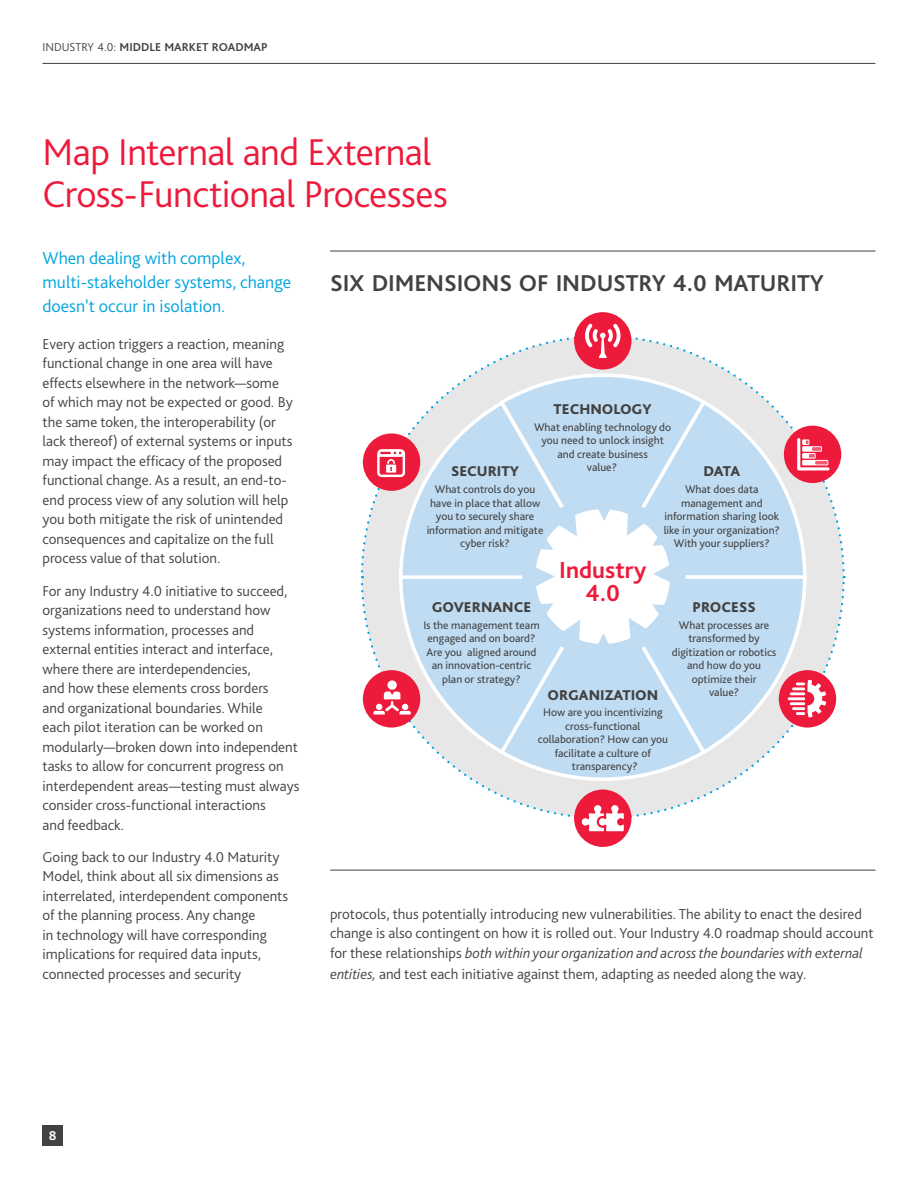
<style>
.page{position:relative;width:918px;height:1188px;background:#fff}
.page>*{position:absolute;margin:0;border:0;box-sizing:border-box;transform-origin:0 0}
.t1{font:300 39px/42px "Bliss Pro";letter-spacing:-.015em;color:#ed1a3b}
.t2{font:700 24.3px/23px "Bliss Pro";color:#ed1a3b;text-align:center}
.t3{font:700 24px "Bliss Pro";letter-spacing:-.005em;color:#424241}
.t4{font:300 18px/24px "Bliss Pro";color:#00a4df}
.t5{font:300 15px/19.5px "Bliss Pro";color:#424241}
.t6{font:800 14.85px "Bliss Pro";color:#424241}
.t7{font:700 13.5px "Bliss Pro";color:#fff}
.t8{font:700 12px "Bliss Pro";color:#424241}
.t9{font:11.55px/13.5px "Bliss Pro";color:#424241;text-align:center}
.s1{font-weight:300}
.s2{font-style:italic}
</style>
<div class="page">
<svg style="left:608px;top:578px;width:237px;height:242px"></svg>
<svg style="left:619px;top:334px;width:226px;height:239px"></svg>
<svg style="left:360px;top:334px;width:226px;height:242px"></svg>
<svg style="left:361px;top:582px;width:236px;height:235px"></svg>
<div style="left:574px;top:312px;width:57px;height:58px;background:#ed1a3b;border-radius:50%"></div>
<svg style="left:585px;top:324px;width:36px;height:34px"></svg>
<div style="left:363px;top:433px;width:57px;height:58px;background:#ed1a3b;border-radius:50%"></div>
<div style="left:784px;top:426px;width:57px;height:57px;background:#ed1a3b;border-radius:50%"></div>
<div style="left:363px;top:670px;width:57px;height:58px;background:#ed1a3b;border-radius:50%"></div>
<div style="left:574px;top:790px;width:57px;height:57px;background:#ed1a3b;border-radius:50%"></div>
<svg style="left:582px;top:805px;width:42px;height:26px"></svg>
<div style="left:779px;top:670px;width:57px;height:58px;background:#ed1a3b;border-radius:50%"></div>
<svg style="left:373px;top:365px;width:457px;height:425px"></svg>
<hr style="left:330px;top:251px;width:545px;height:1px;background:#424241">
<hr style="left:330px;top:870px;width:545px;height:1px;background:#424241">
<div style="left:43px;top:1125px;width:20px;height:20px;background:#424241"></div>
<hr style="left:43px;top:63px;width:832px;height:1px;background:#424241">
<p class="t8" style="left:43px;top:40px;width:227px"><span class="s1">INDUSTRY 4.0:</span> MIDDLE MARKET ROADMAP</p>
<h1 class="t1" style="left:43px;top:130px;width:407px">Map Internal and External<br>Cross‑Functional Processes</h1>
<p class="t4" style="left:43px;top:246px;width:250px">When dealing with complex, multi-stakeholder systems, change doesn’t occur in isolation.</p>
<p class="t5" style="left:43px;top:334px;width:252px">Every action triggers a reaction, meaning functional change in one area will have effects elsewhere in the network—some of which may not be expected or good. By the same token, the interoperability (or lack thereof) of external systems or inputs may impact the efficacy of the proposed functional change. As a result, an end-to&shy;end process view of any solution will help you both mitigate the risk of unintended consequences and capitalize on the full process value of that solution.</p>
<p class="t5" style="left:43px;top:581px;width:258px">For any Industry 4.0 initiative to succeed, organizations need to understand how systems information, processes and external entities interact and interface, where there are interdependencies,<br>and how these elements cross borders<br>and organizational boundaries. While<br>each pilot iteration can be worked on modularly—broken down into independent tasks to allow for concurrent progress on interdependent areas—testing must always consider cross-functional interactions<br>and feedback.</p>
<p class="t5" style="left:43px;top:847px;width:247px">Going back to our Industry 4.0 Maturity Model, think about all six dimensions as interrelated, interdependent components of the planning process. Any change<br>in technology will have corresponding implications for required data inputs, connected processes and security</p>
<h3 class="t3" style="left:330px;top:268px;width:495px">SIX DIMENSIONS OF INDUSTRY 4.0 MATURITY</h3>
<p class="t6" style="left:554px;top:400px;width:100px">TECHNOLOGY</p>
<p class="t9" style="left:534px;top:420px;width:139px">What enabling technology do you need to unlock insight and create business<br>value?</p>
<p class="t6" style="left:451px;top:462px;width:69px">SECURITY</p>
<p class="t9" style="left:427px;top:482px;width:118px">What controls do you have in place that allow you to securely share information and mitigate cyber risk?</p>
<p class="t6" style="left:703px;top:462px;width:38px">DATA</p>
<p class="t9" style="left:664px;top:482px;width:118px">What does data management and information sharing look like in your organization?<br>With your suppliers?</p>
<h2 class="t2" style="left:559px;top:558px;width:88px">Industry<br>4.0</h2>
<p class="t6" style="left:432px;top:598px;width:101px">GOVERNANCE</p>
<p class="t9" style="left:423px;top:618px;width:118px">Is the management team engaged and on board?<br>Are you aligned around an innovation-centric plan or strategy?</p>
<p class="t6" style="left:693px;top:598px;width:65px">PROCESS</p>
<p class="t9" style="left:672px;top:618px;width:106px">What processes are transformed by digitization or robotics and how do you optimize their<br>value?</p>
<p class="t6" style="left:547px;top:685px;width:112px">ORGANIZATION</p>
<p class="t9" style="left:538px;top:705px;width:132px">How are you incentivizing cross-functional collaboration? How can you facilitate a culture of transparency?</p>
<p class="t5" style="left:330px;top:904px;width:545px">protocols, thus potentially introducing new vulnerabilities. The ability to enact the desired change is also contingent on how it is rolled out. Your Industry 4.0 roadmap should account for these relationships <span class="s2">both within your organization and across the boundaries with external</span></p>
<p class="t5" style="left:330px;top:964px;width:478px"><span class="s2">entities,</span> and test each initiative against them, adapting as needed along the way.</p>
<p class="t7" style="left:49px;top:1128px;width:9px">8</p>
</div>
